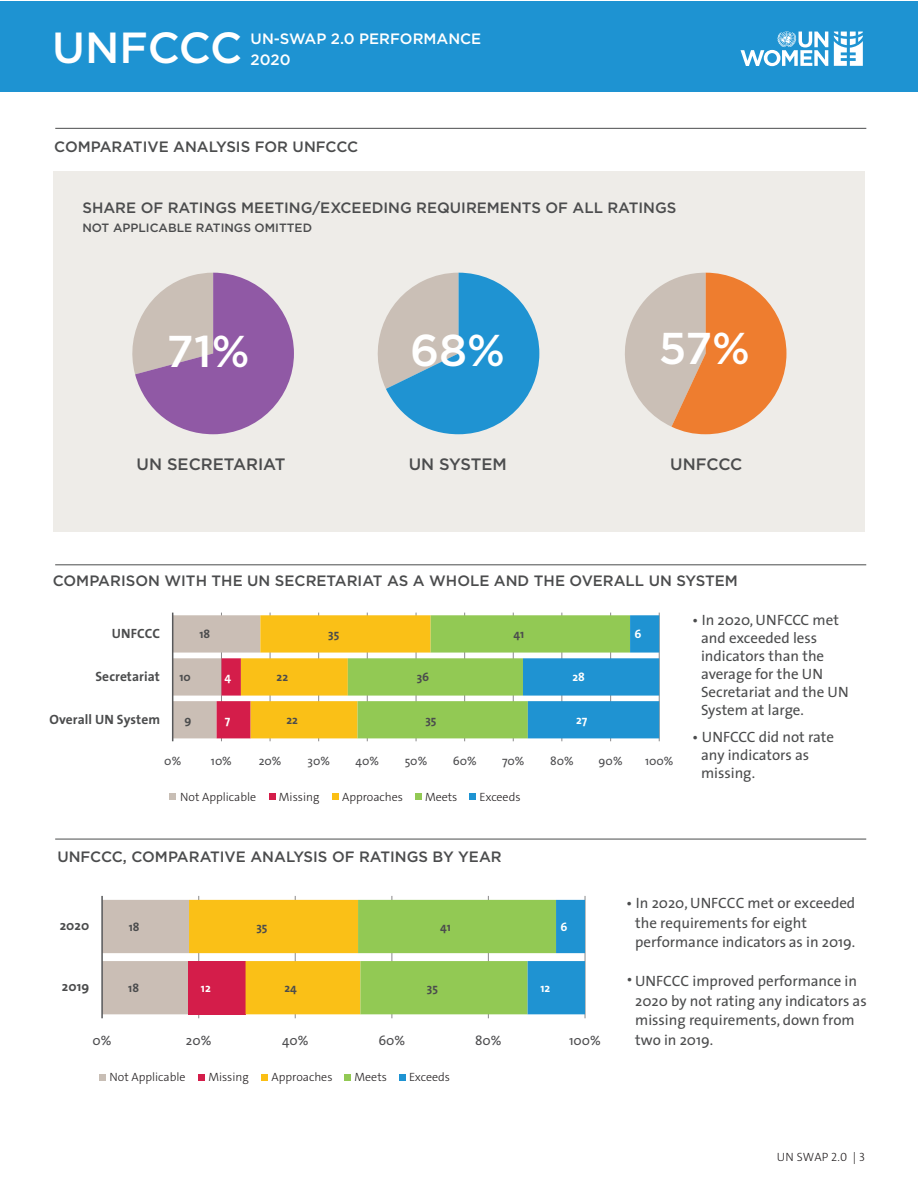
<style>
.page{position:relative;width:918px;height:1188px;background:#fff}
.page>*{position:absolute;margin:0;border:0;box-sizing:border-box;transform-origin:0 0}
.t1{font:500 44.55px "Gotham";color:#fff}
.t2{font:500 43.5px "Gotham";letter-spacing:-.005em;color:#fff}
.t3{font:500 16.5px "Gotham";color:#4b4c4d}
.t4{font:15px/18px "The Sans";color:#4b4c4d}
.t5{font:500 15px "Gotham";color:#4b4c4d}
.t6{font:500 15px "Gotham";color:#fff}
.t7{font:700 13.5px "The Sans";letter-spacing:.005em;color:#4b4c4d}
.t8{font:13.5px "The Sans";color:#4d4d4f}
.t9{font:300 12px "The Sans C4 s";color:#231f20}
.t10{font:12px "The Sans";color:#4d4d4f}
.t11{font:700 12px "The Sans";color:#4b4c4d}
.t12{font:500 12px "Gotham";color:#4b4c4d}
.t13{font:700 12px "The Sans";color:#fff}
</style>
<div class="page">
<div style="left:53px;top:171px;width:812px;height:360px;background:#eeece8"></div>
<hr style="left:55px;top:564px;width:811px;height:1px;background:#4b4c4d">
<hr style="left:55px;top:839px;width:811px;height:1px;background:#4b4c4d">
<svg style="left:132px;top:273px;width:162px;height:161px"></svg>
<svg style="left:377px;top:273px;width:162px;height:161px"></svg>
<svg style="left:625px;top:273px;width:161px;height:161px"></svg>
<div style="left:0;top:1px;width:918px;height:90px;background:#1e93d2"></div>
<svg style="left:741px;top:31px;width:87px;height:35px"></svg>
<svg style="left:834px;top:32px;width:29px;height:34px"></svg>
<div style="left:169px;top:793px;width:7px;height:7px;background:#c8beb5"></div>
<div style="left:269px;top:793px;width:7px;height:7px;background:#d41d4a"></div>
<div style="left:332px;top:793px;width:7px;height:7px;background:#fbbf14"></div>
<div style="left:415px;top:793px;width:7px;height:7px;background:#92c954"></div>
<div style="left:469px;top:793px;width:7px;height:7px;background:#1e93d2"></div>
<hr style="left:55px;top:128px;width:811px;height:1px;background:#4b4c4d">
<div style="left:99px;top:1074px;width:7px;height:7px;background:#c8beb5"></div>
<div style="left:198px;top:1074px;width:7px;height:7px;background:#d41d4a"></div>
<div style="left:261px;top:1074px;width:7px;height:7px;background:#fbbf14"></div>
<div style="left:344px;top:1074px;width:7px;height:7px;background:#92c954"></div>
<div style="left:399px;top:1074px;width:7px;height:7px;background:#1e93d2"></div>
<hr style="left:659px;top:613px;width:1px;height:128px;background:#8a898a">
<hr style="left:610px;top:613px;width:1px;height:128px;background:#8a898a">
<hr style="left:561px;top:613px;width:1px;height:128px;background:#8a898a">
<hr style="left:513px;top:613px;width:1px;height:128px;background:#8a898a">
<hr style="left:464px;top:613px;width:1px;height:128px;background:#8a898a">
<hr style="left:416px;top:613px;width:1px;height:128px;background:#8a898a">
<hr style="left:367px;top:613px;width:1px;height:128px;background:#8a898a">
<hr style="left:318px;top:613px;width:1px;height:128px;background:#8a898a">
<hr style="left:270px;top:613px;width:1px;height:128px;background:#8a898a">
<hr style="left:221px;top:613px;width:1px;height:128px;background:#8a898a">
<svg style="left:173px;top:615px;width:486px;height:123px;background:#a8ba76"></svg>
<hr style="left:172px;top:613px;width:1px;height:128px;background:#57585a">
<hr style="left:585px;top:896px;width:1px;height:122px;background:#8a898a">
<hr style="left:488px;top:896px;width:1px;height:122px;background:#8a898a">
<hr style="left:392px;top:896px;width:1px;height:122px;background:#8a898a">
<hr style="left:295px;top:896px;width:1px;height:122px;background:#8a898a">
<hr style="left:198px;top:896px;width:1px;height:122px;background:#8a898a">
<svg style="left:103px;top:900px;width:482px;height:114px;background:#b9ba69"></svg>
<hr style="left:101px;top:896px;width:2px;height:122px;background:#57585a">
<h2 class="t2" style="left:52px;top:20px;width:192px">UNFCCC</h2>
<p class="t6" style="left:251px;top:29px;width:232px">UN-SWAP 2.0 PERFORMANCE</p>
<p class="t6" style="left:251px;top:50px;width:41px">2020</p>
<p class="t5" style="left:54px;top:137px;width:305px">COMPARATIVE ANALYSIS FOR UNFCCC</p>
<p class="t5" style="left:82px;top:198px;width:596px">SHARE OF RATINGS MEETING/EXCEEDING REQUIREMENTS OF ALL RATINGS</p>
<p class="t12" style="left:82px;top:220px;width:231px">NOT APPLICABLE RATINGS OMITTED</p>
<h1 class="t1" style="left:167px;top:323px;width:84px">71%</h1>
<h1 class="t1" style="left:410px;top:321px;width:97px">68%</h1>
<h1 class="t1" style="left:659px;top:319px;width:93px">57%</h1>
<p class="t3" style="left:137px;top:453px;width:150px">UN SECRETARIAT</p>
<p class="t3" style="left:409px;top:453px;width:100px">UN SYSTEM</p>
<p class="t3" style="left:670px;top:453px;width:74px">UNFCCC</p>
<p class="t5" style="left:53px;top:571px;width:687px">COMPARISON WITH THE UN SECRETARIAT AS A WHOLE AND THE OVERALL UN SYSTEM</p>
<p class="t7" style="left:112px;top:622px;width:50px">UNFCCC</p>
<p class="t11" style="left:200px;top:624px;width:12px">18</p>
<p class="t11" style="left:328px;top:624px;width:13px">35</p>
<p class="t11" style="left:513px;top:624px;width:12px">41</p>
<p class="t13" style="left:635px;top:624px;width:8px">6</p>
<p class="t7" style="left:96px;top:665px;width:66px">Secretariat</p>
<p class="t11" style="left:180px;top:667px;width:13px">10</p>
<p class="t13" style="left:224px;top:667px;width:8px">4</p>
<p class="t11" style="left:277px;top:667px;width:13px">22</p>
<p class="t11" style="left:417px;top:667px;width:14px">36</p>
<p class="t13" style="left:572px;top:667px;width:14px">28</p>
<p class="t7" style="left:49px;top:708px;width:112px">Overall UN System</p>
<p class="t11" style="left:185px;top:710px;width:8px">9</p>
<p class="t13" style="left:225px;top:710px;width:7px">7</p>
<p class="t11" style="left:286px;top:710px;width:13px">22</p>
<p class="t11" style="left:426px;top:710px;width:13px">35</p>
<p class="t13" style="left:576px;top:710px;width:13px">27</p>
<p class="t10" style="left:164px;top:751px;width:19px">0%</p>
<p class="t10" style="left:211px;top:751px;width:22px">10%</p>
<p class="t10" style="left:259px;top:751px;width:24px">20%</p>
<p class="t10" style="left:307px;top:751px;width:24px">30%</p>
<p class="t10" style="left:356px;top:751px;width:25px">40%</p>
<p class="t10" style="left:405px;top:751px;width:24px">50%</p>
<p class="t10" style="left:453px;top:751px;width:26px">60%</p>
<p class="t10" style="left:502px;top:751px;width:24px">70%</p>
<p class="t10" style="left:550px;top:751px;width:25px">80%</p>
<p class="t10" style="left:599px;top:751px;width:26px">90%</p>
<p class="t10" style="left:645px;top:751px;width:30px">100%</p>
<p class="t9" style="left:180px;top:789px;width:78px">Not Applicable</p>
<p class="t9" style="left:279px;top:789px;width:42px">Missing</p>
<p class="t9" style="left:342px;top:789px;width:62px">Approaches</p>
<p class="t9" style="left:425px;top:789px;width:34px">Meets</p>
<p class="t9" style="left:480px;top:789px;width:42px">Exceeds</p>
<p class="t5" style="left:57px;top:847px;width:446px">UNFCCC, COMPARATIVE ANALYSIS OF RATINGS BY YEAR</p>
<p class="t4" style="left:701px;top:610px;width:149px;text-indent:-9px">• In 2020, UNFCCC met and exceeded less indicators than the average for the UN<br>Secretariat and the UN<br>System at large.</p>
<p class="t4" style="left:701px;top:727px;width:134px;text-indent:-9px">• UNFCCC did not rate any indicators as missing.</p>
<p class="t7" style="left:60px;top:914px;width:31px">2020</p>
<p class="t7" style="left:62px;top:976px;width:29px">2019</p>
<p class="t11" style="left:129px;top:916px;width:12px">18</p>
<p class="t11" style="left:128px;top:978px;width:12px">18</p>
<p class="t11" style="left:256px;top:916px;width:13px">35</p>
<p class="t13" style="left:201px;top:978px;width:11px">12</p>
<p class="t11" style="left:284px;top:978px;width:14px">24</p>
<p class="t11" style="left:440px;top:916px;width:12px">41</p>
<p class="t11" style="left:427px;top:978px;width:13px">35</p>
<p class="t13" style="left:561px;top:916px;width:8px">6</p>
<p class="t13" style="left:540px;top:978px;width:11px">12</p>
<p class="t8" style="left:93px;top:1029px;width:21px">0%</p>
<p class="t8" style="left:186px;top:1029px;width:27px">20%</p>
<p class="t8" style="left:282px;top:1029px;width:28px">40%</p>
<p class="t8" style="left:378px;top:1029px;width:28px">60%</p>
<p class="t8" style="left:475px;top:1029px;width:28px">80%</p>
<p class="t8" style="left:569px;top:1029px;width:33px">100%</p>
<p class="t9" style="left:110px;top:1070px;width:78px">Not Applicable</p>
<p class="t9" style="left:208px;top:1070px;width:42px">Missing</p>
<p class="t9" style="left:272px;top:1070px;width:62px">Approaches</p>
<p class="t9" style="left:355px;top:1070px;width:34px">Meets</p>
<p class="t9" style="left:409px;top:1070px;width:42px">Exceeds</p>
<p class="t4" style="left:626px;top:894px;width:231px">• In 2020, UNFCCC met or exceeded</p>
<p class="t4" style="left:635px;top:912px;width:222px;line-height:19.5px">the requirements for eight performance indicators as in 2019.</p>
<p class="t4" style="left:635px;top:971px;width:233px;line-height:19.5px">UNFCCC improved performance in<br>2020 by not rating any indicators as missing requirements, down from two in 2019.</p>
<p class="t4" style="left:626px;top:969px;width:8px">•</p>
<p class="t9" style="left:777px;top:1149px;width:89px">UN SWAP 2.0 | 3</p>
</div>
